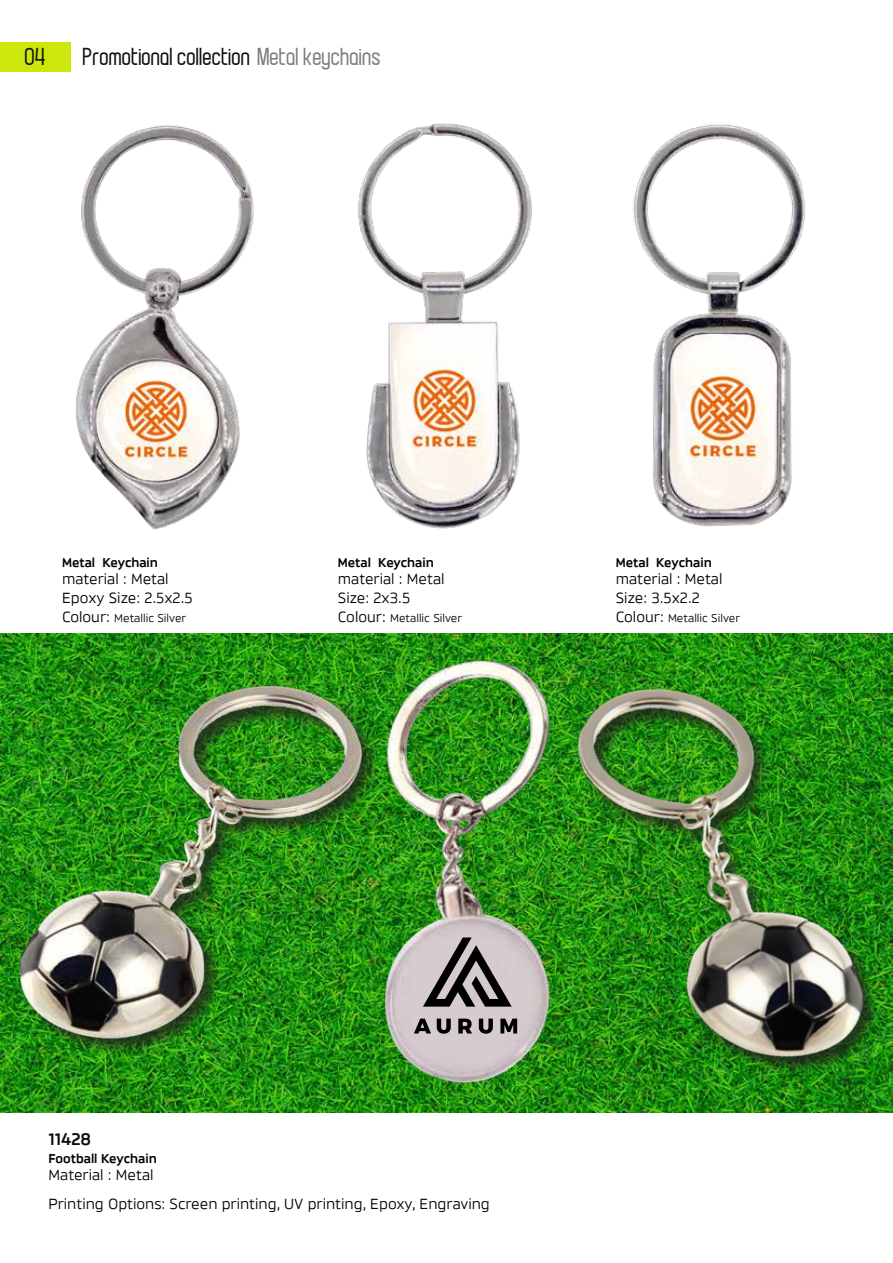
<style>
.page{position:relative;width:893px;height:1263px;background:#fff}
.page>*{position:absolute;margin:0;border:0;box-sizing:border-box;transform-origin:0 0}
.t1{font:22.5px "Beillingsday";color:#101213}
.t2{font:700 17.55px "Brokman Trial";color:#0d0a0b}
.t3{font:15.45px/18.6px "Brokman Trial";color:#000}
.t4{font:700 13.5px "Brokman Trial";color:#000}
.t5{font:11.85px "Brokman Trial";color:#000}
.s1{color:#808080}
.s2{font-size:15.45px}
</style>
<div class="page">
<img style="left:76px;top:125px;width:178px;height:405px">
<img style="left:358px;top:123px;width:174px;height:406px">
<img style="left:633px;top:124px;width:172px;height:403px">
<div style="left:0;top:43px;width:70px;height:29px;background:#cce70b"></div>
<img style="left:0;top:633px;width:893px;height:479px">
<img style="left:16px;top:682px;width:362px;height:378px">
<img style="left:5px;top:677px;width:371px;height:371px">
<img style="left:553px;top:662px;width:340px;height:421px">
<img style="left:378px;top:650px;width:175px;height:443px">
<svg style="left:423px;top:937px;width:89px;height:70px"></svg>
<svg style="left:414px;top:1018px;width:17px;height:15px"></svg>
<svg style="left:437px;top:1018px;width:14px;height:16px"></svg>
<svg style="left:458px;top:1018px;width:14px;height:15px"></svg>
<svg style="left:479px;top:1018px;width:14px;height:16px"></svg>
<svg style="left:500px;top:1018px;width:17px;height:15px"></svg>
<h1 class="t1" style="left:25px;top:46px;width:22px">04</h1>
<h1 class="t1" style="left:83px;top:46px;width:300px">Promotional collection <span class="s1">Metal keychains</span></h1>
<p class="t4" style="left:62px;top:557px;width:97px">Metal Keychain</p>
<p class="t3" style="left:62px;top:571px;width:132px">material : Metal<br>Epoxy Size: 2.5x2.5</p>
<p class="t5" style="left:62px;top:613px;width:126px"><span class="s2">Colour:</span> Metallic Silver</p>
<p class="t4" style="left:338px;top:557px;width:97px">Metal Keychain</p>
<p class="t4" style="left:616px;top:557px;width:97px">Metal Keychain</p>
<p class="t3" style="left:338px;top:571px;width:108px">material : Metal<br>Size: 2x3.5</p>
<p class="t5" style="left:338px;top:613px;width:126px"><span class="s2">Colour:</span> Metallic Silver</p>
<p class="t3" style="left:616px;top:571px;width:108px">material : Metal<br>Size: 3.5x2.2</p>
<p class="t5" style="left:616px;top:613px;width:126px"><span class="s2">Colour:</span> Metallic Silver</p>
<p class="t2" style="left:49px;top:1132px;width:44px">11428</p>
<p class="t4" style="left:49px;top:1152px;width:110px">Football Keychain</p>
<p class="t3" style="left:49px;top:1161px;width:443px;line-height:29.2px">Material : Metal<br>Printing Options: Screen printing, UV printing, Epoxy, Engraving</p>
</div>
